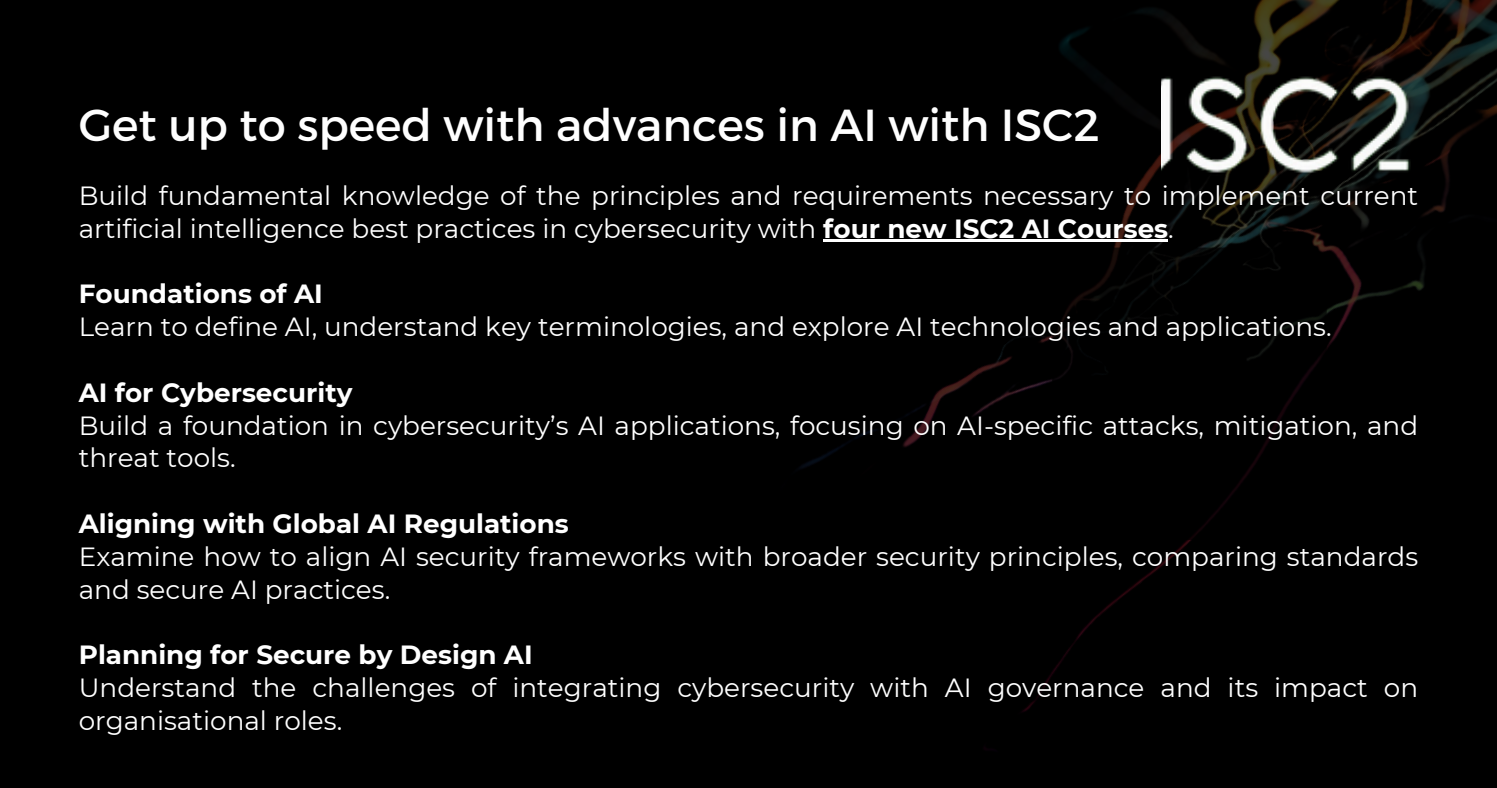
<style>
.page{position:relative;width:1497px;height:788px;background:#fff}
.page>*{position:absolute;margin:0;border:0;box-sizing:border-box;transform-origin:0 0}
.t1{font:44.8px "Montserrat";color:#fefefe}
.t2{font:26.25px/32.9px "Montserrat";color:#fff}
.t3{font:700 26.25px "Montserrat";color:#fff}
.s1{font-weight:700}
</style>
<div class="page">
<div style="left:0;top:0;width:1496px;height:787px;background:#000"></div>
<img style="left:799px;top:0;width:697px;height:750px">
<div style="left:1052px;top:247px;width:274px;height:293px;background:#000;border-radius:37px"></div>
<hr style="left:823px;top:240px;width:345px;height:2px;background:#fff">
<img style="left:1161px;top:71px;width:257px;height:110px">
<p class="t1" style="left:79px;top:96px;width:1022px">Get up to speed with advances in AI with ISC2</p>
<p class="t2" style="left:79px;top:179px;width:1340px">Build fundamental knowledge of the principles and requirements necessary to implement current artificial intelligence best practices in cybersecurity with <span class="s1">four new ISC2 AI Courses</span>.</p>
<p class="t3" style="left:79px;top:278px;width:246px">Foundations of AI</p>
<h1 class="t2" style="left:79px;top:310px;width:1254px">Learn to define AI, understand key terminologies, and explore AI technologies and applications.</h1>
<p class="t3" style="left:79px;top:376px;width:275px">AI for Cybersecurity</p>
<p class="t2" style="left:79px;top:408px;width:1340px">Build a foundation in cybersecurity’s AI applications, focusing on AI-specific attacks, mitigation, and threat tools.</p>
<p class="t3" style="left:79px;top:507px;width:491px">Aligning with Global AI Regulations</p>
<p class="t2" style="left:79px;top:540px;width:1340px">Examine how to align AI security frameworks with broader security principles, comparing standards and secure AI practices.</p>
<p class="t3" style="left:79px;top:639px;width:455px">Planning for Secure by Design AI</p>
<p class="t2" style="left:79px;top:671px;width:1340px">Understand the challenges of integrating cybersecurity with AI governance and its impact on organisational roles.</p>
</div>
